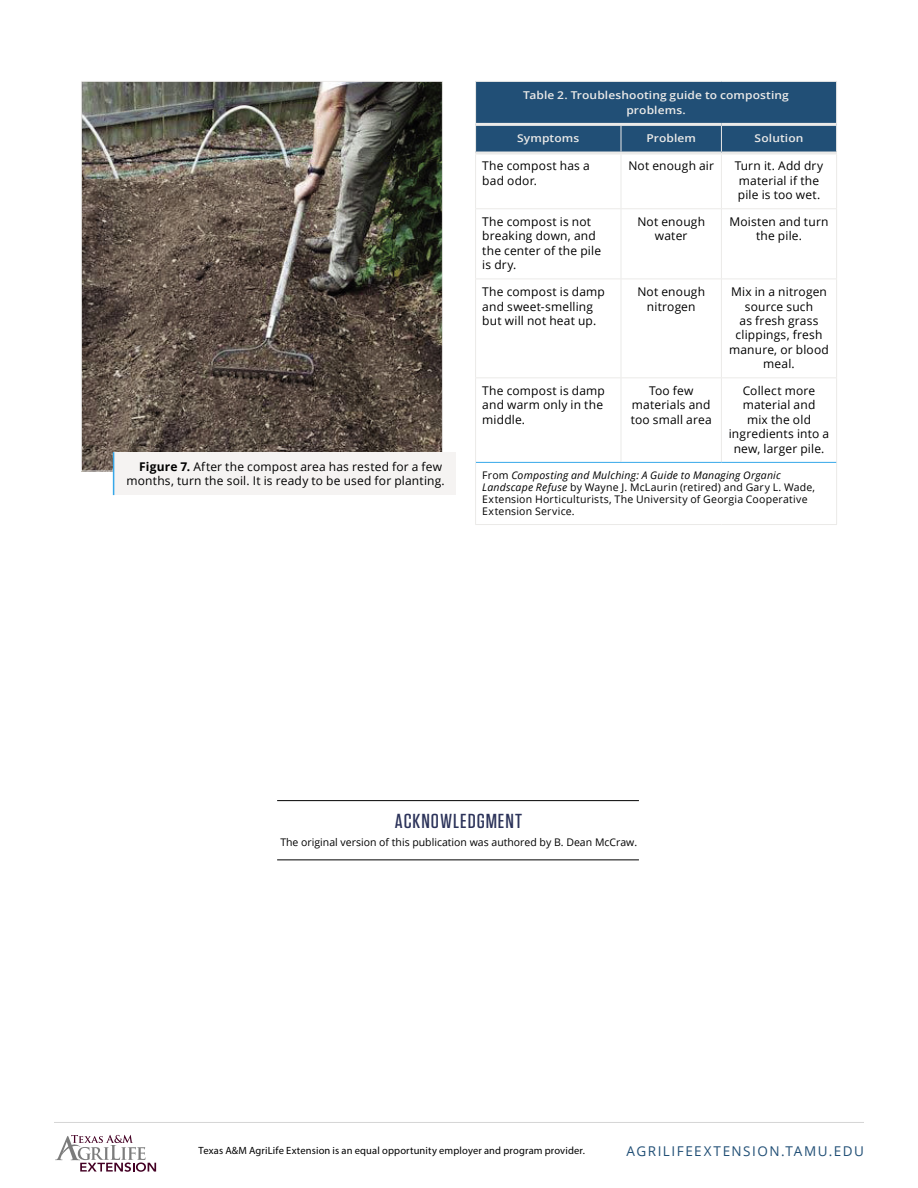
<style>
.page{position:relative;width:918px;height:1188px;background:#fff}
.page>*{position:absolute;margin:0;border:0;box-sizing:border-box;transform-origin:0 0}
.acknowledgment_heading{font:500 20.25px "Tungsten";letter-spacing:.04em;color:#2c335a;scale:1.11 1}
.Body{font:13.5px "Open Sans";letter-spacing:.11em;color:#214f76}
.Table_-_Body_Centered{font:12px/14.4px "Open Sans";letter-spacing:.015em;color:#000;text-align:center}
.Table_-_Body_Left_Aligned{font:12px/14.4px "Open Sans";letter-spacing:.015em;color:#000}
.Captions{font:12px/14.4px "Open Sans";letter-spacing:.015em;color:#000;text-align:right}
.Table_-_First_Column{font:12px/14.4px "Open Sans";letter-spacing:.015em;color:#000}
.Tables-Header{font:600 10.8px/14.4px "Open Sans";letter-spacing:.01em;color:#ebeae8;text-align:center;scale:1.11 1}
.Table_-_Footer{font:10.5px/12px "Open Sans";letter-spacing:.02em;color:#000}
.t1{font:10.5px "Myriad Pro";letter-spacing:.015em;color:#000}
.acknowledgment{font:10.5px "Open Sans";color:#000}
.s1{font-weight:700}
.s2{font-style:italic}
</style>
<div class="page">
<hr style="left:54px;top:1122px;width:810px;height:1px;background:#d6d6d6">
<svg style="left:55px;top:1135px;width:101px;height:37px"></svg>
<img style="left:83px;top:83px;width:358px;height:386px">
<div style="left:114px;top:452px;width:342px;height:43px;background:#f5f3f2"></div>
<hr style="left:113px;top:452px;width:1px;height:43px;background:#36a7e9">
<hr style="left:721px;top:155px;width:1px;height:53px;background:#ebeae8">
<hr style="left:836px;top:155px;width:1px;height:53px;background:#ebeae8">
<hr style="left:721px;top:209px;width:1px;height:70px;background:#ebeae8">
<hr style="left:836px;top:209px;width:1px;height:70px;background:#ebeae8">
<hr style="left:721px;top:279px;width:1px;height:98px;background:#ebeae8">
<hr style="left:836px;top:279px;width:1px;height:98px;background:#ebeae8">
<hr style="left:721px;top:378px;width:1px;height:84px;background:#ebeae8">
<hr style="left:836px;top:378px;width:1px;height:84px;background:#ebeae8">
<hr style="left:621px;top:152px;width:100px;height:3px;background:#ebeae8">
<hr style="left:721px;top:152px;width:116px;height:3px;background:#ebeae8">
<hr style="left:621px;top:208px;width:100px;height:1px;background:#ebeae8">
<hr style="left:721px;top:208px;width:116px;height:1px;background:#ebeae8">
<hr style="left:475px;top:462px;width:1px;height:62px;background:#ebeae8">
<hr style="left:836px;top:462px;width:1px;height:62px;background:#ebeae8">
<hr style="left:475px;top:524px;width:146px;height:1px;background:#ebeae8">
<hr style="left:621px;top:524px;width:100px;height:1px;background:#ebeae8">
<hr style="left:721px;top:524px;width:116px;height:1px;background:#ebeae8">
<hr style="left:621px;top:462px;width:100px;height:1px;background:#36a7e9">
<hr style="left:721px;top:462px;width:115px;height:1px;background:#36a7e9">
<svg style="left:475px;top:81px;width:362px;height:72px;background:#305b7e"></svg>
<hr style="left:475px;top:152px;width:146px;height:3px;background:#ebeae8">
<hr style="left:475px;top:155px;width:1px;height:53px;background:#ebeae8">
<hr style="left:621px;top:155px;width:1px;height:53px;background:#ebeae8">
<hr style="left:475px;top:208px;width:146px;height:1px;background:#ebeae8">
<hr style="left:475px;top:209px;width:1px;height:70px;background:#ebeae8">
<hr style="left:621px;top:209px;width:1px;height:70px;background:#ebeae8">
<hr style="left:475px;top:279px;width:1px;height:98px;background:#ebeae8">
<hr style="left:621px;top:279px;width:1px;height:98px;background:#ebeae8">
<hr style="left:475px;top:378px;width:1px;height:84px;background:#ebeae8">
<hr style="left:621px;top:378px;width:1px;height:84px;background:#ebeae8">
<hr style="left:476px;top:462px;width:145px;height:1px;background:#36a7e9">
<hr style="left:475px;top:377px;width:146px;height:1px;background:#ebeae8">
<hr style="left:621px;top:377px;width:100px;height:1px;background:#ebeae8">
<hr style="left:721px;top:377px;width:116px;height:1px;background:#ebeae8">
<hr style="left:475px;top:279px;width:146px;height:1px;background:#ebeae8">
<hr style="left:621px;top:279px;width:100px;height:1px;background:#ebeae8">
<hr style="left:721px;top:279px;width:116px;height:1px;background:#ebeae8">
<hr style="left:277px;top:800px;width:362px;height:1px;background:#000">
<hr style="left:277px;top:859px;width:362px;height:1px;background:#000">
<p class="Captions" style="left:127px;top:459px;width:320px"><span class="s1">Figure 7.</span> After the compost area has rested for a few months, turn the soil. It is ready to be used for planting.</p>
<p class="Tables-Header" style="left:523px;top:88px;width:241px">Table 2. Troubleshooting guide to composting problems.</p>
<p class="Tables-Header" style="left:517px;top:131px;width:57px">Symptoms</p>
<p class="Tables-Header" style="left:646px;top:131px;width:46px">Problem</p>
<p class="Tables-Header" style="left:755px;top:131px;width:45px">Solution</p>
<p class="Table_-_First_Column" style="left:482px;top:158px;width:109px">The compost has a bad odor.</p>
<p class="Table_-_Body_Centered" style="left:628px;top:158px;width:87px">Not enough air</p>
<p class="Table_-_Body_Centered" style="left:735px;top:158px;width:90px;text-align:left">Turn it. Add dry material if the pile is too wet.</p>
<p class="Table_-_Body_Left_Aligned" style="left:482px;top:214px;width:120px">The compost is not breaking down, and the center of the pile is dry.</p>
<p class="Table_-_Body_Centered" style="left:637px;top:214px;width:69px">Not enough water</p>
<p class="Table_-_Body_Centered" style="left:729px;top:214px;width:101px">Moisten and turn the pile.</p>
<p class="Table_-_Body_Left_Aligned" style="left:482px;top:284px;width:124px">The compost is damp and sweet-smelling but will not heat up.</p>
<p class="Table_-_Body_Centered" style="left:637px;top:284px;width:69px">Not enough nitrogen</p>
<p class="Table_-_Body_Centered" style="left:729px;top:284px;width:101px">Mix in a nitrogen source such<br>as fresh grass clippings, fresh manure, or blood meal.</p>
<p class="Table_-_Body_Left_Aligned" style="left:482px;top:383px;width:124px">The compost is damp and warm only in the middle.</p>
<p class="Table_-_Body_Centered" style="left:631px;top:383px;width:83px">Too few materials and too small area</p>
<p class="Table_-_Body_Centered" style="left:729px;top:383px;width:102px">Collect more material and<br>mix the old ingredients into a new, larger pile.</p>
<p class="Table_-_Footer" style="left:482px;top:469px;width:334px">From <span class="s2">Composting and Mulching: A Guide to Managing Organic Landscape Refuse</span> by Wayne J. McLaurin (retired) and Gary L. Wade, Extension Horticulturists, The University of Georgia Cooperative Extension Service.</p>
<p class="acknowledgment_heading" style="left:395px;top:810px;width:116px">ACKNOWLEDGMENT</p>
<p class="acknowledgment" style="left:280px;top:835px;width:358px">The original version of this publication was authored by B. Dean McCraw.</p>
<p class="t1" style="left:199px;top:1144px;width:388px">Texas A&amp;M AgriLife Extension is an equal opportunity employer and program provider.</p>
<p class="Body" style="left:627px;top:1141px;width:239px">AGRILIFEEXTENSION.TAMU.EDU</p>
</div>
